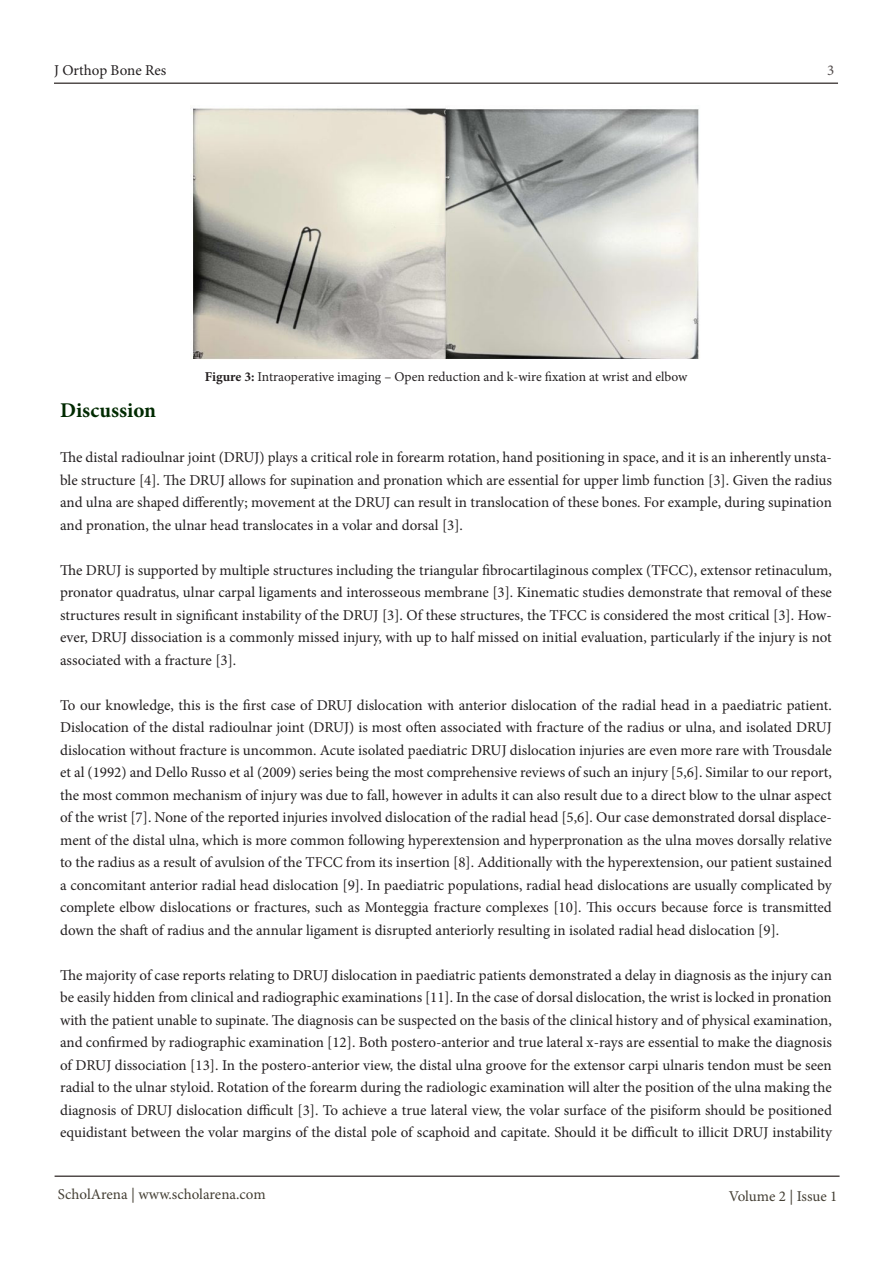
<style>
.page{position:relative;width:893px;height:1263px;background:#fff}
.page>*{position:absolute;margin:0;border:0;box-sizing:border-box;transform-origin:0 0}
.t1{font:700 21px "Minion Pro";color:#002a00}
.t2{font:15px/22.5px "Minion Pro";color:#231f20;text-align:justify}
.t3{font:15px "Minion Pro";letter-spacing:-.005em;color:#443f34}
.t4{font:15px "Minion Pro";color:#524c4c}
.t5{font:13.5px "Minion Pro";color:#231f20}
.s1{font-weight:700}
</style>
<div class="page">
<hr style="left:54px;top:82px;width:784px;height:2px;background:#524c4b">
<hr style="left:55px;top:1175px;width:784px;height:2px;background:#524c4b">
<img style="left:192px;top:108px;width:507px;height:252px">
<p class="t2" style="left:54px;top:59px;width:114px">J Orthop Bone Res</p>
<p class="t1" style="left:60px;top:396px;width:98px">Discussion</p>
<p class="t5" style="left:205px;top:367px;width:484px"><span class="s1">Figure 3:</span> Intraoperative imaging – Open reduction and -k wire fixation at wrist and elbow</p>
<p class="t4" style="left:827px;top:60px;width:9px">3</p>
<p class="t2" style="left:60px;top:446px;width:773px">The distal radioulnar joint (DRUJ) plays a critical role in forearm rotation, hand positioning in space, and isit an inherently unsta-</p>
<p class="t2" style="left:60px;top:491px;width:773px">and ulna are shaped differently; movement at the DRUJ can result in translocation of these bones. For example, during supination and pronation, the ulnar head translocates in a volar and dorsal . [3]</p>
<p class="t2" style="left:60px;top:559px;width:773px">The DRUJ is supported by multiple structures including the triangular fibrocartilaginous complex (TFCC ,) extensor retinaculum, pronator quadratus, ulnar carpal ligaments and interosseous membrane .]3[ Kinematic studies demonstrate that removal of these</p>
<p class="t2" style="left:60px;top:626px;width:773px">ever, DRUJ dissociation is a commonly missed injury, with up to half missed on initial evaluation, particularly if the injury is not</p>
<p class="t2" style="left:60px;top:469px;width:773px">ble structure .]4[ The DRUJ allows for supination and pronation which are essential for upper limb function .]3[ Given the radius</p>
<p class="t2" style="left:60px;top:604px;width:773px">structures result in significant instability of the DRUJ .]3[ Of these structures, the TFCC is considered the most critical .]3[ How-</p>
<p class="t2" style="left:60px;top:649px;width:178px">associated with a fracture . [3]</p>
<p class="t2" style="left:60px;top:694px;width:773px">To our knowledge, this is the first case of DRUJ dislocation with anterior dislocation of the radial head in a paediatric patient.<br>Dislocation of the distal radioulnar joint (DRUJ) is most often associated with fracture of the radius or ulna, and isolated DRUJ dislocation without fracture is uncommon. Acute isolated paediatric DRUJ dislocation injuries are even more rare with Trousdale et al (1992) and Dello Russo et al (2009) series being the most comprehensive reviews of such an injury [5,6 .] Similar to our report, the most common mechanism of injury was due to fall, however in adults it can also result due to a direct blow to the ulnar aspect</p>
<p class="t2" style="left:60px;top:829px;width:773px">ment of the distal ulna, which is more common following hyperextension and hyperpronation as the ulna moves dorsally relative</p>
<p class="t2" style="left:60px;top:806px;width:773px">of the wrist .]7[ None of the reported injuries involved dislocation of the radial head [5,6 .] Our case demonstrated dorsal displace-</p>
<p class="t2" style="left:60px;top:851px;width:773px">to the radius as a result of avulsion of the TFCC from its insertion .]8[ Additionally with the hyperextension, our patient sustained a concomitant anterior radial head dislocation I n.]9[ paediatric populations, radial head dislocations are usually complicated by complete elbow dislocations or fractures, such as Monteggia fracture complexes [10 .] This occurs because force is transmitted down the shaft of radius and the annular ligament is disrupted anteriorly resulting in isolated radial head dislocation . [9]</p>
<p class="t2" style="left:60px;top:964px;width:773px">The majority of case reports relating to DRUJ dislocation in paediatric patients demonstrated a delay in diagnosis as the injury can be easily hidden from clinical and radiographic examinations [11 I n.] the case of dorsal dislocation, the wrist is locked in pronation with the patient unable to supinate. The diagnosis can be suspected on the basis of the clinical history and of physical examination, and confirmed by radiographic examination [12 .] Both postero-anterior and true lateral -x rays are essential to make the diagnosis of DRUJ dissociation [13 I n.] the postero-anterior view, the distal ulna groove for the extensor carpi ulnaris tendon must be seen radial to the ulnar styloid. Rotation of the forearm during the radiologic examination will alter the position of the ulna making the diagnosis of DRUJ dislocation difficult [ .]3 To achieve a true lateral view, the volar surface of the pisiform should be positioned equidistant between the volar margins of the distal pole of scaphoid and capitate. Should it be difficult to illicit DRUJ instability</p>
<p class="t3" style="left:58px;top:1184px;width:209px">ScholArena | www.scholarena.com</p>
<p class="t3" style="left:729px;top:1186px;width:110px">Volume 2 | Issue 1</p>
</div>
